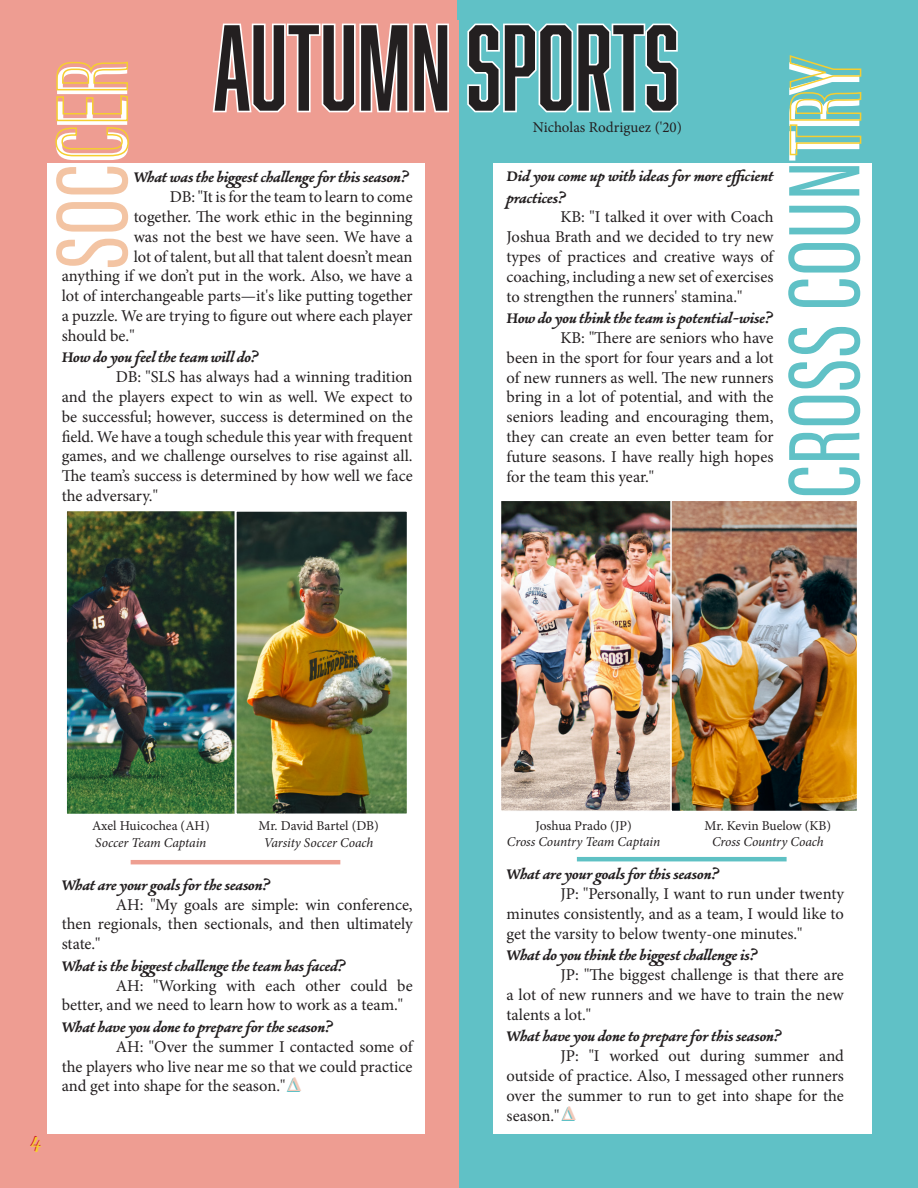
<style>
.page{position:relative;width:918px;height:1188px;background:#fff}
.page>*{position:absolute;margin:0;border:0;box-sizing:border-box;transform-origin:0 0}
.t1{font:112.5px "Abolition";color:#231f20}
.t2{font:105px "Acumin Pro Extra Cond";letter-spacing:.005em;color:#60c1c6}
.t3{font:105px "Acumin Pro Extra Cond";color:#f3c4a3}
.t4{font:24px "Abril Titling Nar";color:#d1232a}
.t5{font:24px "Adage Script JF";color:#d1232a}
.t6{font:expanded 19.5px "Acme Gothic";color:#60c1c6}
.t7{font:700 18px/21.6px "Alize";color:#231f20}
.t8{font:16.5px/19.8px "Minion Pro";letter-spacing:-.005em;color:#231f20;text-align:justify}
.t9{font:15px "Minion Pro";color:#231f20}
.t10{font:italic 13.5px "Minion Pro";letter-spacing:-.01em;color:#231f20}
.t11{font:13.5px "Minion Pro";color:#231f20}
.s1{color:#fff}
</style>
<div class="page">
<div style="left:0;top:0;width:459px;height:1188px;background:#ee9d92"></div>
<div style="left:459px;top:0;width:459px;height:1188px;background:#60c1c6"></div>
<div style="left:47px;top:163px;width:378px;height:971px;background:#fff"></div>
<div style="left:494px;top:163px;width:378px;height:971px;background:#fff"></div>
<svg style="left:55px;top:61px;width:74px;height:96px"></svg>
<svg style="left:789px;top:55px;width:73px;height:101px"></svg>
<svg style="left:212px;top:23px;width:237px;height:90px"></svg>
<svg style="left:467px;top:23px;width:212px;height:90px"></svg>
<img style="left:503px;top:503px;width:167px;height:306px">
<div style="left:500px;top:500px;width:174px;height:312px;border:2px solid #fff"></div>
<img style="left:68px;top:513px;width:167px;height:299px">
<div style="left:65px;top:510px;width:174px;height:305px;border:2px solid #fff"></div>
<img style="left:673px;top:503px;width:182px;height:306px">
<div style="left:670px;top:500px;width:188px;height:312px;border:2px solid #fff"></div>
<img style="left:238px;top:513px;width:168px;height:299px">
<div style="left:235px;top:510px;width:174px;height:305px;border:2px solid #fff"></div>
<hr style="left:131px;top:860px;width:209px;height:4px;background:#ee9f91">
<hr style="left:577px;top:857px;width:210px;height:4px;background:#5fc1c4">
<div style="left:457px;top:0;width:461px;height:19px;background:#60c1c6"></div>
<p class="t1" style="left:214px;top:3px;width:467px">AUTUMN SPORTS</p>
<p class="t9" style="left:533px;top:117px;width:151px">Nicholas Rodriguez ('20)</p>
<p class="t3" style="left:29px;top:268px;width:206px;rotate:-90deg">SOC<span class="s1">CER</span></p>
<p class="t2" style="left:761px;top:499px;width:438px;rotate:-90deg">CROSS COUN<span class="s1">TRY</span></p>
<p class="t7" style="left:507px;top:165px;width:268px">Did you come up with ideas for more efficient practices?</p>
<p class="t8" style="left:507px;top:207px;width:269px;text-indent:54px">KB: "I talked it over with Coach Joshua Brath and we decided to try new types of practices and creative ways of coaching, including a new set of exercises to strengthen the runners' stamina."</p>
<p class="t7" style="left:507px;top:307px;width:269px">How do you think the team is potential-wise?</p>
<p class="t8" style="left:507px;top:328px;width:269px;text-indent:54px">KB: "There are seniors who have been in the sport for four years and a lot of new runners as well. The new runners bring in a lot of potential, and with the seniors leading and encouraging them, they can create an even better team for future seasons. I have really high hopes for the team this year."</p>
<p class="t7" style="left:134px;top:167px;width:277px">What was the biggest challenge for this season?</p>
<p class="t8" style="left:170px;top:187px;width:245px">DB: "It is for the team to learn to come</p>
<p class="t8" style="left:134px;top:207px;width:280px">together. The work ethic in the beginning</p>
<p class="t8" style="left:134px;top:227px;width:281px">was not the best we have seen. We have a</p>
<p class="t8" style="left:134px;top:247px;width:280px">lot of talent, but all that talent doesn’t mean</p>
<p class="t8" style="left:62px;top:266px;width:352px">anything if we don’t put in the work. Also, we have a</p>
<p class="t8" style="left:62px;top:286px;width:353px">lot of interchangeable parts—it's like putting together</p>
<p class="t8" style="left:62px;top:306px;width:352px">a puzzle. We are trying to figure out where each player</p>
<p class="t8" style="left:62px;top:326px;width:74px">should be."</p>
<p class="t7" style="left:62px;top:347px;width:199px">How do you feel the team will do?</p>
<p class="t8" style="left:62px;top:367px;width:353px;text-indent:54px">DB: "SLS has always had a winning tradition and the players expect to win as well. We expect to be successful; however, success is determined on the field. We have a tough schedule this year with frequent games, and we challenge ourselves to rise against all.<br>The team’s success is determined by how well we face the adversary."</p>
<h3 class="t4" style="left:34px;top:1126px;width:14px">4</h3>
<p class="t5" style="left:29px;top:1127px;width:13px">4</p>
<p class="t11" style="left:92px;top:817px;width:119px">Axel Huicochea (AH)</p>
<p class="t10" style="left:95px;top:833px;width:113px">Soccer Team Captain</p>
<p class="t11" style="left:258px;top:817px;width:122px">Mr. David Bartel (DB)</p>
<p class="t10" style="left:264px;top:833px;width:111px">Varsity Soccer Coach</p>
<p class="t7" style="left:62px;top:874px;width:211px">What are your goals for the season?</p>
<p class="t8" style="left:62px;top:895px;width:353px;text-indent:54px">AH: "My goals are simple: win conference, then regionals, then sectionals, and then ultimately state."</p>
<p class="t7" style="left:62px;top:955px;width:286px">What is the biggest challenge the team has faced?</p>
<p class="t8" style="left:62px;top:976px;width:353px;text-indent:54px">AH: "Working with each other could be better, and we need to learn how to work as a team."</p>
<p class="t7" style="left:62px;top:1016px;width:273px">What have you done to prepare for the season?</p>
<p class="t8" style="left:62px;top:1037px;width:353px;text-indent:54px">AH: "Over the summer I contacted some of the players who live near me so that we could practice and get into shape for the season."</p>
<p class="t6" style="left:286px;top:1070px;width:16px">Δ</p>
<p class="t11" style="left:536px;top:817px;width:98px">Joshua Prado (JP)</p>
<p class="t10" style="left:507px;top:833px;width:155px">Cross Country Team Captain</p>
<p class="t11" style="left:705px;top:817px;width:128px">Mr. Kevin Buelow (KB)</p>
<p class="t10" style="left:712px;top:833px;width:113px">Cross Country Coach</p>
<p class="t7" style="left:507px;top:863px;width:215px">What are your goals for this season?</p>
<p class="t8" style="left:507px;top:884px;width:339px;text-indent:54px">JP: "Personally, I want to run under twenty minutes consistently, and as a team, I would like to get the varsity to below twenty-one minutes."</p>
<p class="t7" style="left:507px;top:944px;width:253px">What do you think the biggest challenge is?</p>
<p class="t8" style="left:507px;top:965px;width:339px;text-indent:54px">JP: "The biggest challenge is that there are a lot of new runners and we have to train the new talents a lot."</p>
<p class="t7" style="left:507px;top:1025px;width:277px">What have you done to prepare for this season?</p>
<p class="t8" style="left:507px;top:1046px;width:339px;text-indent:54px">JP: "I worked out during summer and outside of practice. Also, I messaged other runners over the summer to run to get into shape for the season."</p>
<p class="t6" style="left:561px;top:1099px;width:16px">Δ</p>
</div>
